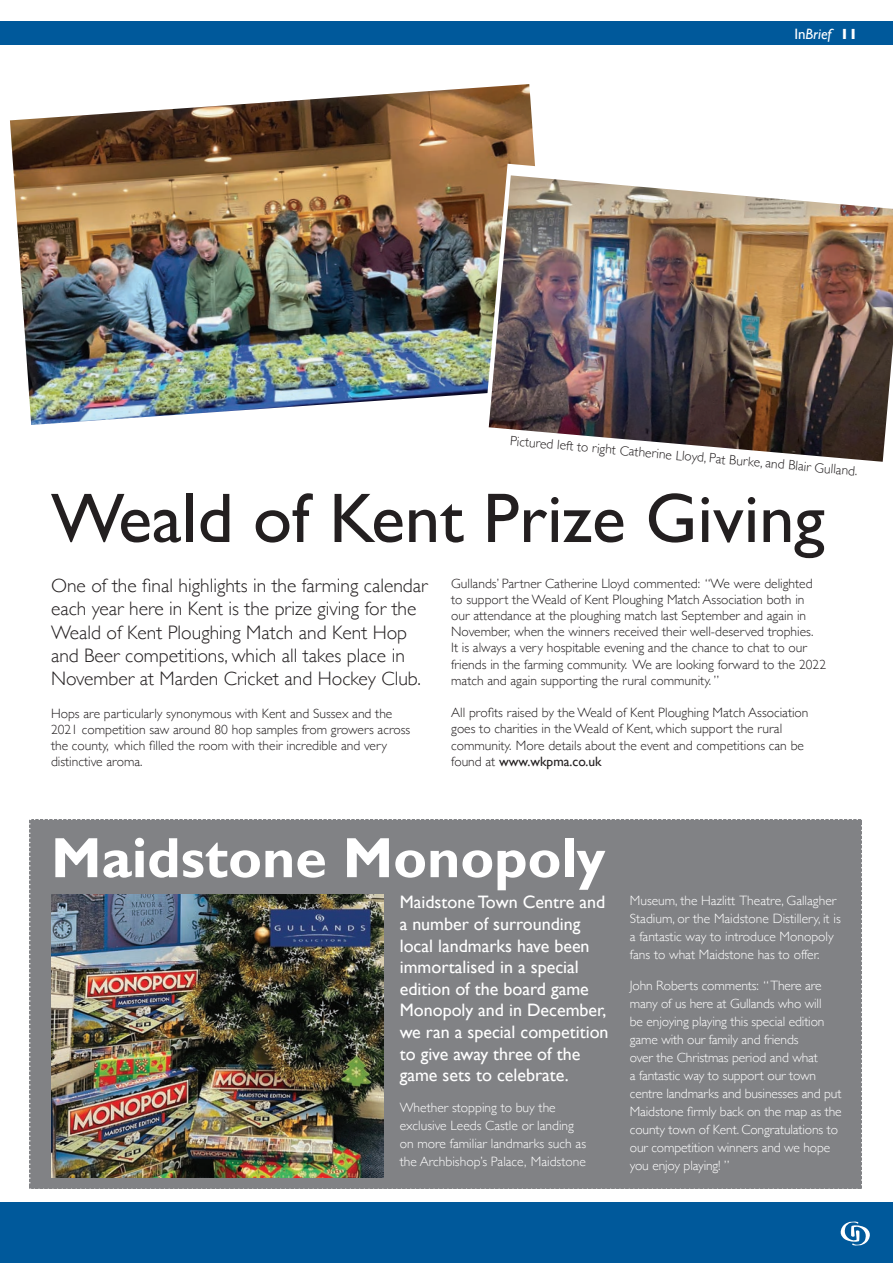
<style>
.page{position:relative;width:893px;height:1263px;background:#fff}
.page>*{position:absolute;margin:0;border:0;box-sizing:border-box;transform-origin:0 0}
.t1{font:70.5px "Gill Sans";color:#231f20}
.t2{font:700 57px "Gill Sans";color:#fff}
.t3{font:300 19.5px/23.4px "Gill Sans";color:#231f20}
.t4{font:18px/21.6px "Gill Sans";color:#fff}
.t5{font:italic 15px "Gill Sans";color:#fff}
.t6{font:300 13.5px/16.2px "Gill Sans";color:#231f20}
.t7{font:300 13.5px/18px "Gill Sans";letter-spacing:-.01em;color:#fff}
.s1{font-style:normal}
.s2{font-weight:700;font-style:normal}
.s3{font-weight:400}
</style>
<div class="page">
<div style="left:29px;top:819px;width:833px;height:370px;background:#818285"></div>
<img style="left:51px;top:894px;width:333px;height:284px">
<div style="left:0;top:1202px;width:893px;height:61px;background:#00599b"></div>
<div style="left:0;top:22px;width:893px;height:23px;background:#00599b"></div>
<svg style="left:840px;top:1221px;width:30px;height:25px"></svg>
<img style="left:10px;top:84px;width:525px;height:341px">
<img style="left:482px;top:164px;width:53px;height:264px">
<img style="left:489px;top:175px;width:404px;height:287px">
<p class="t5" style="left:794px;top:25px;width:65px"><span class="s1">In</span>Brief <span class="s2">11</span></p>
<p class="t6" style="left:511px;top:432px;width:350px;rotate:5deg">Pictured left to right Catherine Lloyd, Pat Burke, and Blair Gulland.</p>
<p class="t1" style="left:51px;top:477px;width:775px">Weald of Kent Prize Giving</p>
<p class="t3" style="left:51px;top:573px;width:378px">One of the final highlights in the farming calendar each year here in Kent is the prize giving for the Weald of Kent Ploughing Match and Kent Hop and Beer competitions, which all takes place in November at Marden Cricket and Hockey Club.</p>
<p class="t6" style="left:51px;top:705px;width:361px">Hops are particularly synonymous with Kent and Sussex and the 2021 competition saw around 80 hop samples from growers across the county, which filled the room with their incredible and very distinctive aroma.</p>
<p class="t6" style="left:451px;top:574px;width:376px">Gullands’ Partner Catherine Lloyd commented: “We were delighted to support the Weald of Kent Ploughing Match Association both in our attendance at the ploughing match last September and again in November, when the winners received their well-deserved trophies.<br>It is always a very hospitable evening and the chance to chat to our friends in the farming community. We are looking forward to the 2022 match and again supporting the rural community. ”</p>
<p class="t6" style="left:451px;top:704px;width:359px">All profits raised by the Weald of Kent Ploughing Match Association goes to charities in the Weald of Kent, which support the rural community. More details about the event and competitions can be found at <span class="s3">www.wkpma.co.uk</span></p>
<p class="t2" style="left:51px;top:824px;width:556px">Maidstone Monopoly</p>
<p class="t4" style="left:400px;top:891px;width:210px">Maidstone Town Centre and a number of surrounding local landmarks have been immortalised in a special edition of the board game<br>Monopoly and in December, we ran a special competition to give away three of the game sets to celebrate.</p>
<p class="t7" style="left:400px;top:1098px;width:188px">Whether stopping to buy the exclusive Leeds Castle or landing on more familiar landmarks such as the Archbishop’s Palace, Maidstone</p>
<p class="t7" style="left:630px;top:891px;width:212px">Museum, the Hazlitt Theatre, Gallagher Stadium, or the Maidstone Distillery, it is a fantastic way to introduce Monopoly fans to what Maidstone has to offer.</p>
<p class="t7" style="left:630px;top:976px;width:213px">John Roberts comments: “ There are many of us here at Gullands who will<br>be enjoying playing this special edition game with our family and friends<br>over the Christmas period and what<br>a fantastic way to support our town centre landmarks and businesses and put Maidstone firmly back on the map as the county town of Kent. Congratulations to our competition winners and we hope you enjoy playing! ”</p>
</div>
